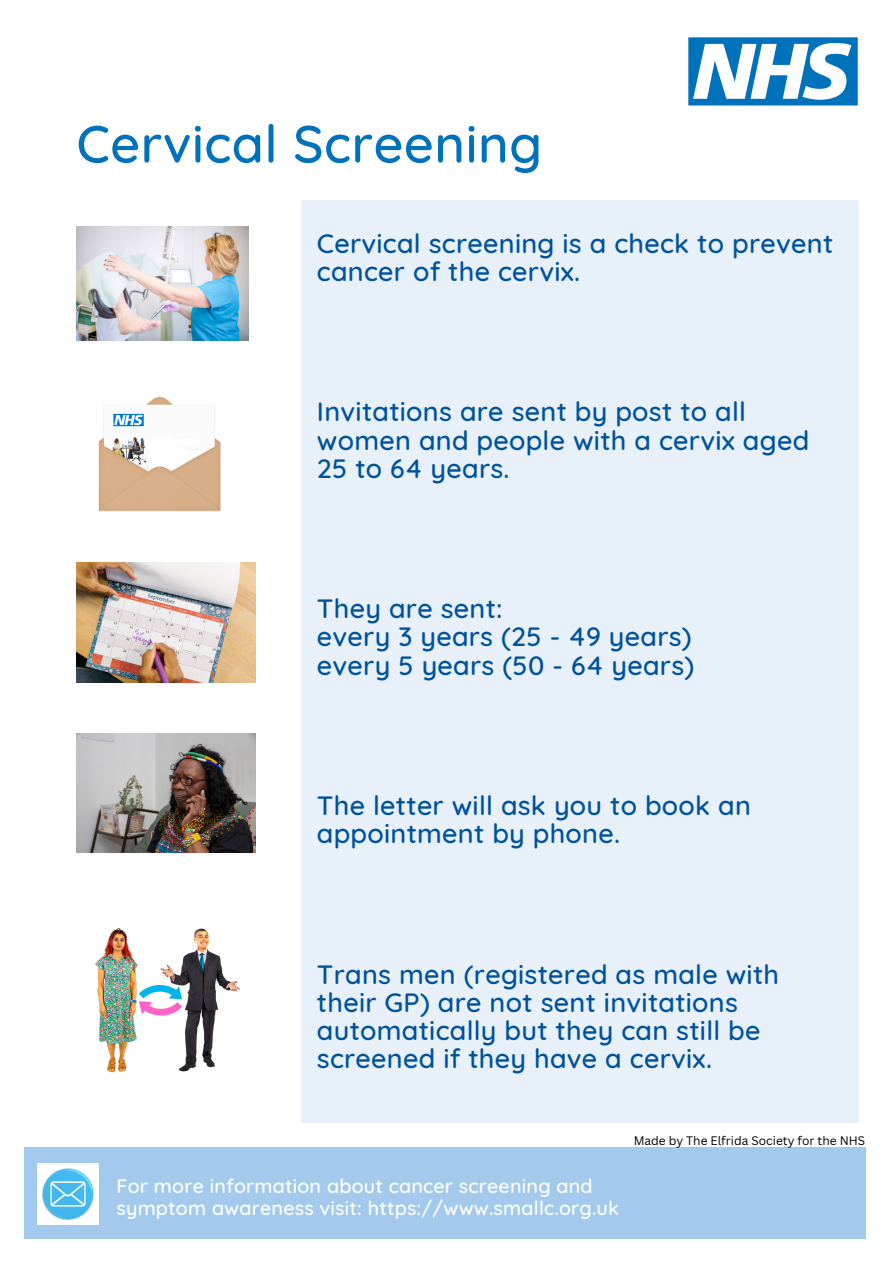
<style>
.page{position:relative;width:893px;height:1263px;background:#fff}
.page>*{position:absolute;margin:0;border:0;box-sizing:border-box;transform-origin:0 0}
.t1{font:500 52.28px "Quicksand";letter-spacing:.01em;color:#0072bc}
.t2{font:500 27px/28.1px "Quicksand";letter-spacing:.01em;color:#00529b}
.t3{font:500 19.73px "Quicksand";letter-spacing:.01em;color:#fff}
.t4{font:12px "Canva Sans";color:#000}
</style>
<div class="page">
<div style="left:24px;top:1148px;width:841px;height:91px;background:#a3caec"></div>
<div style="left:302px;top:201px;width:556px;height:921px;background:#e8f1fa"></div>
<img style="left:76px;top:733px;width:179px;height:119px">
<img style="left:76px;top:563px;width:179px;height:119px">
<img style="left:76px;top:226px;width:172px;height:115px">
<img style="left:98px;top:397px;width:123px;height:115px">
<img style="left:95px;top:928px;width:145px;height:145px">
<svg style="left:688px;top:37px;width:169px;height:68px"></svg>
<img style="left:37px;top:1163px;width:61px;height:61px">
<p class="t1" style="left:76px;top:110px;width:467px">Cervical Screening</p>
<p class="t2" style="left:317px;top:228px;width:518px">Cervical screening is a check to prevent cancer of the cervix.</p>
<p class="t2" style="left:317px;top:397px;width:494px">Invitations are sent by post to all women and people with a cervix aged<br>25 to 64 years.</p>
<p class="t2" style="left:317px;top:594px;width:187px">They are sent:</p>
<p class="t2" style="left:317px;top:622px;width:376px">every 3 years (25 - 49 years)</p>
<p class="t2" style="left:317px;top:650px;width:379px">every 5 years (50 - 64 years)</p>
<p class="t2" style="left:317px;top:791px;width:435px">The letter will ask you to book an appointment by phone.</p>
<p class="t2" style="left:317px;top:960px;width:464px">Trans men (registered as male with their GP) are not sent invitations automatically but they can still be screened if they have a cervix.</p>
<p class="t3" style="left:116px;top:1173px;width:478px">For more information about cancer screening and</p>
<p class="t3" style="left:116px;top:1195px;width:504px">symptom awareness visit: https://www.smallc.org.uk</p>
<p class="t4" style="left:633px;top:1132px;width:233px">Made by The Elfrida Society for the NHS</p>
</div>
